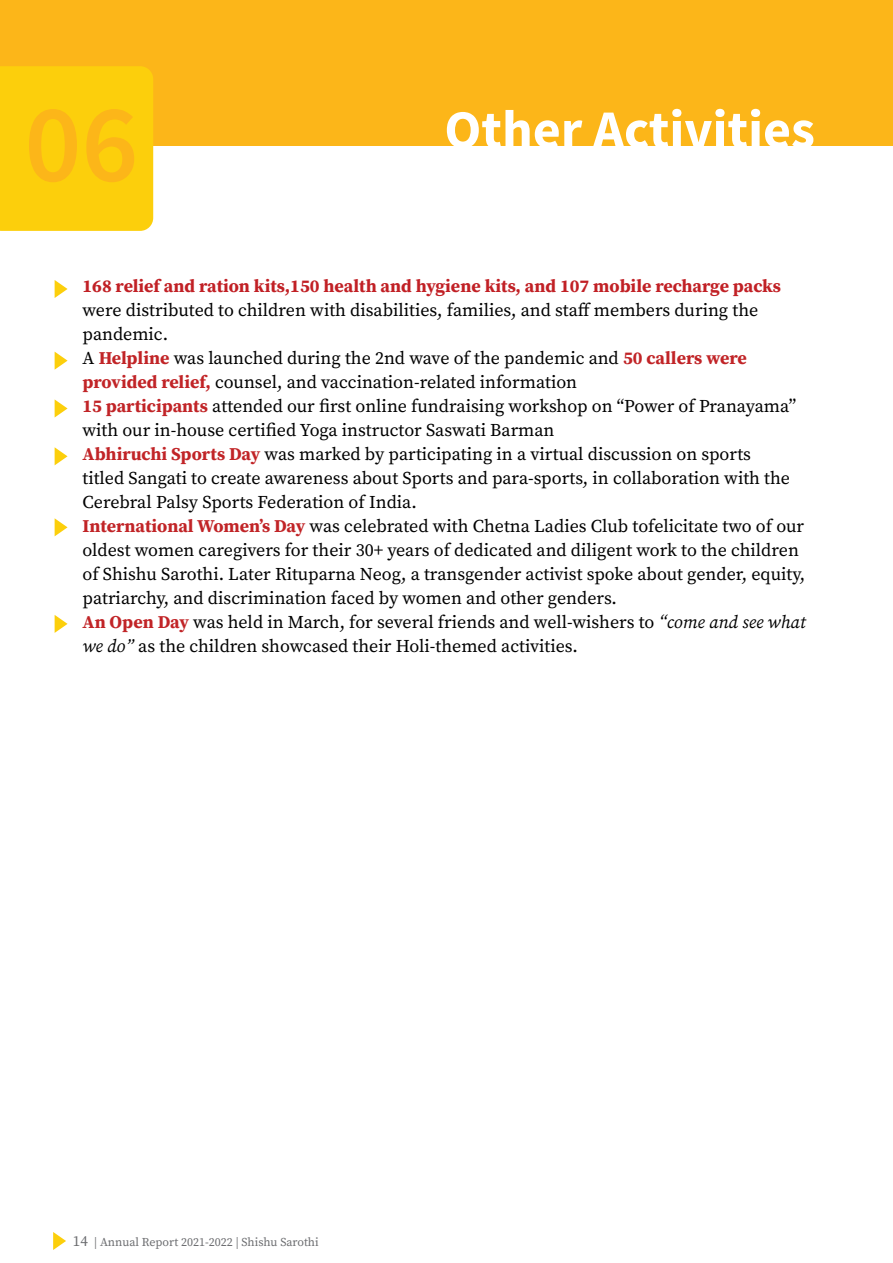
<style>
.page{position:relative;width:893px;height:1263px;background:#fff}
.page>*{position:absolute;margin:0;border:0;box-sizing:border-box;transform-origin:0 0}
.t1{font:600 111px "Source Sans Pro";color:#fcb619}
.t2{font:700 54px "Source Sans Pro";color:#fff}
.Directors_page_Body{font:18px/24px "Source Serif Pro";color:#000}
.t3{font:12px "Source Serif Pro";color:#6c6d70}
.s1{font-weight:700;color:#c12025}
.s2{font-weight:700;color:#c12427}
.s3{font-style:italic}
.s4{font-size:15px}
</style>
<div class="page">
<svg style="left:53px;top:1232px;width:13px;height:18px"></svg>
<div style="left:0;top:0;width:893px;height:146px;background:#fcb619"></div>
<svg style="left:55px;top:280px;width:13px;height:18px"></svg>
<svg style="left:55px;top:352px;width:13px;height:18px"></svg>
<svg style="left:55px;top:399px;width:13px;height:18px"></svg>
<svg style="left:55px;top:447px;width:13px;height:18px"></svg>
<svg style="left:55px;top:518px;width:13px;height:18px"></svg>
<svg style="left:55px;top:615px;width:13px;height:18px"></svg>
<div style="left:0;top:66px;width:153px;height:165px;background:#fccf0c"></div>
<p class="t1" style="left:25px;top:71px;width:115px">06</p>
<p class="t2" style="left:444px;top:93px;width:372px">Other Activities</p>
<p class="Directors_page_Body" style="left:83px;top:274px;width:700px"><span class="s1">168 relief and ration kits,150 health and hygiene kits, and 107 mobile recharge packs </span>were distributed to children with disabilities, families, and staff members during the pandemic.</p>
<p class="Directors_page_Body" style="left:83px;top:346px;width:666px">A <span class="s2">Helpline</span> was launched during the 2nd wave of the pandemic and <span class="s2">50 callers were provided relief,</span> counsel, and vaccination-related information</p>
<p class="Directors_page_Body" style="left:83px;top:394px;width:715px"><span class="s2">15 participants</span> attended our first online fundraising workshop on “Power of Pranayama” with our in-house certified Yoga instructor Saswati Barman</p>
<p class="Directors_page_Body" style="left:83px;top:442px;width:709px"><span class="s2">Abhiruchi Sports Day</span> was marked by participating in a virtual discussion on sports titled Sangati to create awareness about Sports and para-sports, in collaboration with the<br>Cerebral Palsy Sports Federation of India.</p>
<p class="Directors_page_Body" style="left:83px;top:514px;width:724px"><span class="s2">International Women’s Day</span> was celebrated with Chetna Ladies Club tofelicitate two of our oldest women caregivers for their 30+ years of dedicated and diligent work to the children of Shishu Sarothi. Later Rituparna Neog, a transgender activist spoke about gender, equity, patriarchy, and discrimination faced by women and other genders.</p>
<p class="Directors_page_Body" style="left:83px;top:610px;width:725px"><span class="s2">An Open Day</span> was held in March, for several friends and well-wishers to <span class="s3">“come and see what we do”</span> as the children showcased their Holi-themed activities.</p>
<p class="t3" style="left:73px;top:1233px;width:247px"><span class="s4">14</span> | Annual Report 2021-2022 | Shishu Sarothi</p>
</div>
